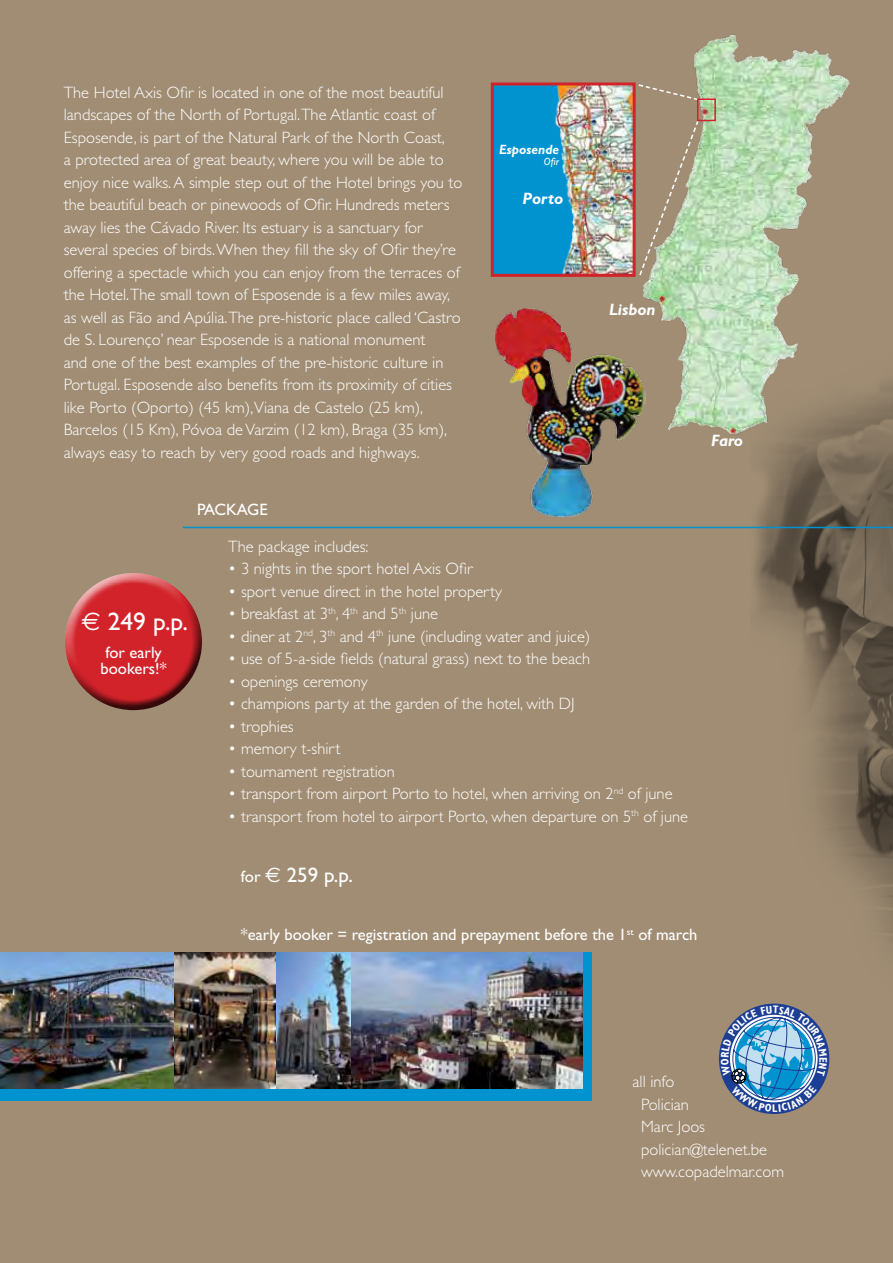
<style>
.page{position:relative;width:893px;height:1263px;background:#a08d74}
.page>*{position:absolute;margin:0;border:0;box-sizing:border-box;transform-origin:0 0}
.t1{font:25.5px "Gill Sans";color:#fff}
.t2{font:21px "Gill Sans";color:#fff}
.t3{font:300 16.5px/22.5px "Gill Sans";color:#fff}
.t4{font:16.5px/16.5px "Gill Sans";color:#fff}
.t5{font:italic 700 16.5px "Gill Sans";color:#fff}
.t6{font:16.5px "Gill Sans";letter-spacing:-.02em;color:#fff}
.t7{font:italic 700 13.5px "Gill Sans";color:#fff}
.t8{font:italic 10.5px "Gill Sans";color:#fff}
.s1{font-family:"Euro Sans"}
.s2{font-size:16.5px}
</style>
<div class="page">
<img style="left:750px;top:382px;width:143px;height:681px">
<div style="left:0;top:952px;width:591px;height:149px;background:#0093d0"></div>
<img style="left:0;top:952px;width:174px;height:137px">
<img style="left:174px;top:952px;width:102px;height:137px">
<img style="left:276px;top:952px;width:75px;height:137px">
<img style="left:351px;top:952px;width:232px;height:137px">
<img style="left:638px;top:34px;width:217px;height:406px">
<img style="left:495px;top:308px;width:151px;height:209px">
<div style="left:492px;top:84px;width:142px;height:191px;background:#0093d0"></div>
<img style="left:555px;top:86px;width:77px;height:187px">
<div style="left:491px;top:82px;width:145px;height:195px;border:3px solid #d2232a"></div>
<div style="left:697px;top:98px;width:19px;height:23px;border:2px solid #d2232a"></div>
<hr style="left:183px;top:527px;width:710px;height:1px;background:#0093d0">
<div style="left:63px;top:573px;width:137px;height:107px;background:#fff;opacity:.75"></div>
<div style="left:65px;top:594px;width:139px;height:117px;background:#000;opacity:.75"></div>
<svg style="left:721px;top:1006px;width:106px;height:106px"></svg>
<p class="t3" style="left:64px;top:81px;width:400px">The Hotel Axis Ofir is located in one of the most beautiful landscapes of the North of Portugal.The Atlantic coast of Esposende, is part of the Natural Park of the North Coast,<br>a protected area of great beauty, where you will be able to enjoy nice walks. A simple step out of the Hotel brings you to the beautiful beach or pinewoods of Ofir. Hundreds meters away lies the Cávado River. Its estuary is a sanctuary for several species of birds. When they fill the sky of Ofir they’re offering a spectacle which you can enjoy from the terraces of the Hotel.The small town of Esposende is a few miles away, as well as Fão and Apúlia.The pre-historic place called ‘Castro de S. Lourenço’ near Esposende is a national monument<br>and one of the best examples of the pre-historic culture in Portugal. Esposende also benefits from its proximity of cities like Porto (Oporto) (45 km),Viana de Castelo (25 km), Barcelos (15 Km), Póvoa de Varzim (12 km), Braga (35 km), always easy to reach by very good roads and highways.</p>
<p class="t7" style="left:499px;top:142px;width:62px">Esposende</p>
<p class="t8" style="left:544px;top:155px;width:17px">Ofir</p>
<p class="t5" style="left:522px;top:189px;width:42px">Porto</p>
<p class="t5" style="left:609px;top:300px;width:48px">Lisbon</p>
<h1 class="t1" style="left:82px;top:606px;width:108px"><span class="s1">E</span> 249 p.p.</h1>
<p class="t4" style="left:101px;top:644px;width:68px">for early bookers!*</p>
<p class="t6" style="left:197px;top:499px;width:72px">PACKAGE</p>
<p class="t3" style="left:228px;top:535px;width:142px">The package includes:</p>
<p class="t3" style="left:228px;top:557px;width:246px">• 3 nights in the sport hotel Axis Ofir</p>
<p class="t3" style="left:228px;top:580px;width:275px">• sport venue direct in the hotel property</p>
<p class="t3" style="left:228px;top:602px;width:211px">• breakfast at 3<sup>th</sup>, 4<sup>th</sup> and 5<sup>th</sup> june</p>
<p class="t3" style="left:228px;top:625px;width:364px">• diner at 2<sup>nd</sup>, 3<sup>th</sup> and 4<sup>th</sup> june (including water and juice)</p>
<p class="t3" style="left:228px;top:647px;width:363px">• use of 5-a-side fields (natural grass) next to the beach</p>
<p class="t3" style="left:228px;top:670px;width:141px">• openings ceremony</p>
<p class="t3" style="left:228px;top:692px;width:348px">• champions party at the garden of the hotel, with DJ</p>
<p class="t3" style="left:228px;top:715px;width:67px">• trophies</p>
<p class="t3" style="left:228px;top:737px;width:114px">• memory t-shirt</p>
<p class="t3" style="left:228px;top:760px;width:168px">• tournament registration</p>
<p class="t3" style="left:228px;top:782px;width:446px">• transport from airport Porto to hotel, when arriving on 2<sup>nd</sup> of june</p>
<p class="t3" style="left:228px;top:805px;width:461px">• transport from hotel to airport Porto, when departure on 5<sup>th</sup> of june</p>
<p class="t2" style="left:241px;top:862px;width:114px"><span class="s2">for</span> <span class="s1">E</span> 259 p.p.</p>
<p class="t5" style="left:711px;top:431px;width:33px">Faro</p>
<p class="t4" style="left:241px;top:926px;width:458px">*early booker = registration and prepayment before the 1<sup>st</sup> of march</p>
<p class="t3" style="left:641px;top:1070px;width:145px;text-indent:-8px">all info<br>Polician<br>Marc Joos polician@telenet.be www.copadelmar.com</p>
</div>
